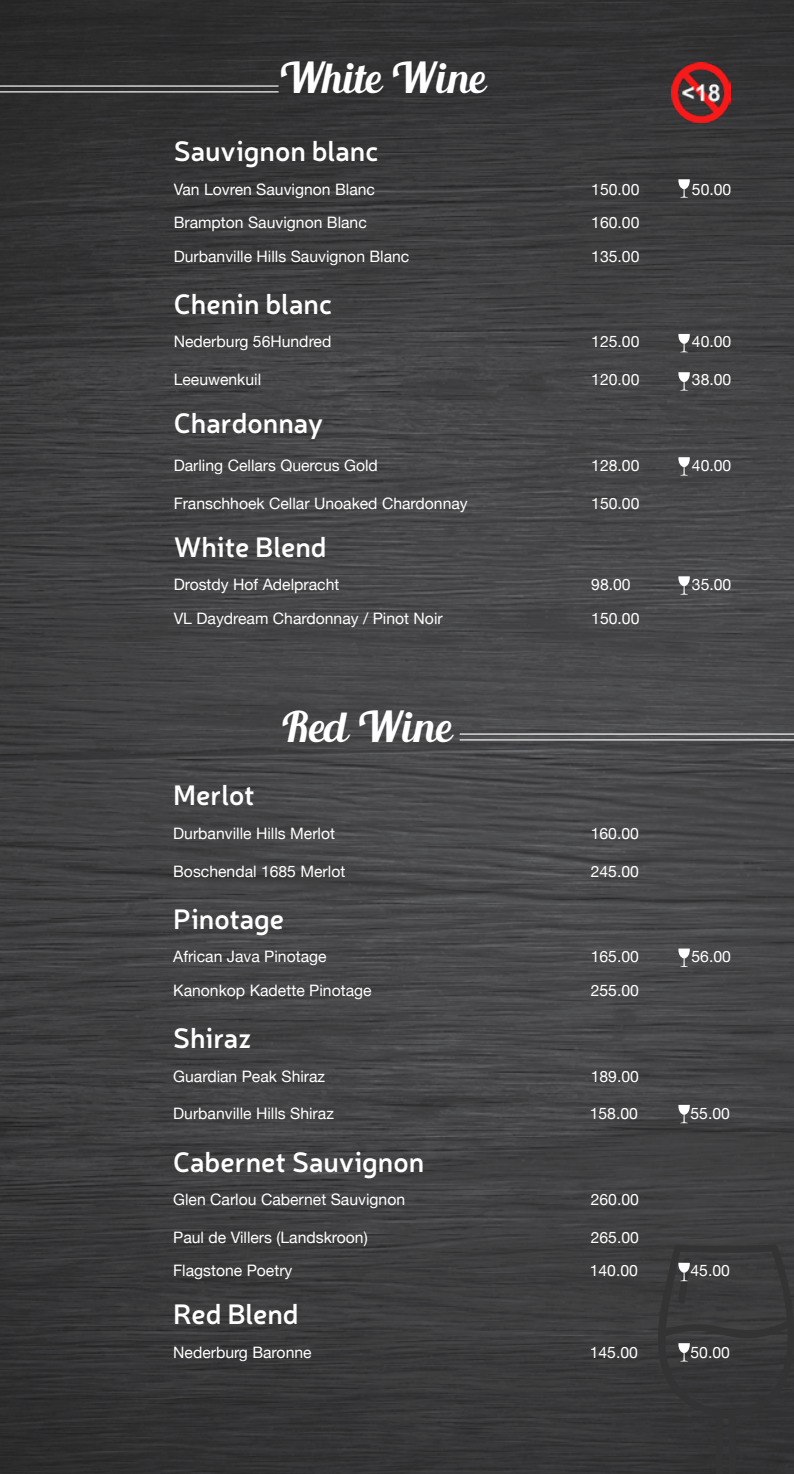
<style>
.page{position:relative;width:794px;height:1474px;background:#fff}
.page>*{position:absolute;margin:0;border:0;box-sizing:border-box;transform-origin:0 0}
.t1{font:42px "Blenda Script";color:#fff}
.t2{font:600 28px "Neris";color:#fff}
.t3{font:15.75px "Helvetica Neue";color:#fff}
</style>
<div class="page">
<img style="left:0;top:0;width:794px;height:1473px">
<svg style="left:678px;top:179px;width:12px;height:19px"></svg>
<svg style="left:678px;top:372px;width:12px;height:18px"></svg>
<svg style="left:678px;top:334px;width:12px;height:18px"></svg>
<svg style="left:678px;top:457px;width:12px;height:18px"></svg>
<svg style="left:678px;top:576px;width:12px;height:18px"></svg>
<hr style="left:0;top:85px;width:278px;height:2px;background:#fff">
<hr style="left:0;top:91px;width:278px;height:1px;background:#fff">
<hr style="left:459px;top:733px;width:335px;height:1px;background:#fff">
<hr style="left:459px;top:739px;width:335px;height:1px;background:#fff">
<img style="left:671px;top:63px;width:60px;height:59px">
<svg style="left:678px;top:948px;width:12px;height:18px"></svg>
<svg style="left:678px;top:1104px;width:12px;height:19px"></svg>
<svg style="left:651px;top:1244px;width:143px;height:229px;background:#383739"></svg>
<h1 class="t1" style="left:277px;top:51px;width:208px">White Wine</h1>
<h2 class="t2" style="left:174px;top:132px;width:206px">Sauvignon blanc</h2>
<p class="t3" style="left:174px;top:178px;width:203px">Van Lovren Sauvignon Blanc</p>
<p class="t3" style="left:591px;top:178px;width:50px">150.00</p>
<p class="t3" style="left:692px;top:178px;width:41px">50.00</p>
<p class="t3" style="left:174px;top:211px;width:195px">Brampton Sauvignon Blanc</p>
<p class="t3" style="left:591px;top:211px;width:50px">160.00</p>
<p class="t3" style="left:174px;top:245px;width:237px">Durbanville Hills Sauvignon Blanc</p>
<p class="t3" style="left:591px;top:245px;width:50px">135.00</p>
<h2 class="t2" style="left:174px;top:285px;width:160px">Chenin blanc</h2>
<p class="t3" style="left:174px;top:330px;width:159px">Nederburg 56Hundred</p>
<p class="t3" style="left:591px;top:330px;width:50px">125.00</p>
<p class="t3" style="left:692px;top:330px;width:41px">40.00</p>
<p class="t3" style="left:174px;top:368px;width:89px">Leeuwenkuil</p>
<p class="t3" style="left:591px;top:368px;width:50px">120.00</p>
<p class="t3" style="left:692px;top:368px;width:41px">38.00</p>
<h2 class="t2" style="left:174px;top:404px;width:151px">Chardonnay</h2>
<p class="t3" style="left:174px;top:454px;width:206px">Darling Cellars Quercus Gold</p>
<p class="t3" style="left:591px;top:454px;width:50px">128.00</p>
<p class="t3" style="left:692px;top:454px;width:41px">40.00</p>
<p class="t3" style="left:174px;top:491px;width:296px">Franschhoek Cellar Unoaked Chardonnay</p>
<p class="t3" style="left:591px;top:491px;width:50px">150.00</p>
<h2 class="t2" style="left:174px;top:527px;width:154px">White Blend</h2>
<p class="t3" style="left:174px;top:573px;width:167px">Drostdy Hof Adelpracht</p>
<p class="t3" style="left:591px;top:573px;width:41px">98.00</p>
<p class="t3" style="left:692px;top:573px;width:41px">35.00</p>
<p class="t3" style="left:174px;top:606px;width:270px">VL Daydream Chardonnay / Pinot Noir</p>
<p class="t3" style="left:591px;top:606px;width:50px">150.00</p>
<h1 class="t1" style="left:280px;top:699px;width:171px">Red Wine</h1>
<h2 class="t2" style="left:173px;top:776px;width:83px">Merlot</h2>
<p class="t3" style="left:173px;top:822px;width:163px">Durbanville Hills Merlot</p>
<p class="t3" style="left:591px;top:822px;width:50px">160.00</p>
<p class="t3" style="left:173px;top:859px;width:174px">Boschendal 1685 Merlot</p>
<p class="t3" style="left:591px;top:859px;width:50px">245.00</p>
<h2 class="t2" style="left:173px;top:899px;width:112px">Pinotage</h2>
<p class="t3" style="left:173px;top:945px;width:155px">African Java Pinotage</p>
<p class="t3" style="left:591px;top:945px;width:50px">165.00</p>
<p class="t3" style="left:691px;top:945px;width:41px">56.00</p>
<p class="t3" style="left:173px;top:978px;width:200px">Kanonkop Kadette Pinotage</p>
<p class="t3" style="left:591px;top:978px;width:50px">255.00</p>
<h2 class="t2" style="left:173px;top:1019px;width:80px">Shiraz</h2>
<p class="t3" style="left:173px;top:1064px;width:153px">Guardian Peak Shiraz</p>
<p class="t3" style="left:591px;top:1064px;width:50px">189.00</p>
<p class="t3" style="left:173px;top:1102px;width:162px">Durbanville Hills Shiraz</p>
<p class="t3" style="left:590px;top:1102px;width:50px">158.00</p>
<p class="t3" style="left:690px;top:1102px;width:41px">55.00</p>
<h2 class="t2" style="left:173px;top:1142px;width:252px">Cabernet Sauvignon</h2>
<p class="t3" style="left:173px;top:1188px;width:233px">Glen Carlou Cabernet Sauvignon</p>
<p class="t3" style="left:591px;top:1188px;width:50px">260.00</p>
<p class="t3" style="left:173px;top:1225px;width:196px">Paul de Villers (Landskroon)</p>
<p class="t3" style="left:591px;top:1225px;width:50px">265.00</p>
<p class="t3" style="left:173px;top:1259px;width:121px">Flagstone Poetry</p>
<p class="t3" style="left:590px;top:1259px;width:50px">140.00</p>
<p class="t3" style="left:690px;top:1259px;width:41px">45.00</p>
<h2 class="t2" style="left:173px;top:1295px;width:127px">Red Blend</h2>
<p class="t3" style="left:173px;top:1340px;width:140px">Nederburg Baronne</p>
<p class="t3" style="left:590px;top:1340px;width:50px">145.00</p>
<p class="t3" style="left:690px;top:1340px;width:41px">50.00</p>
</div>
